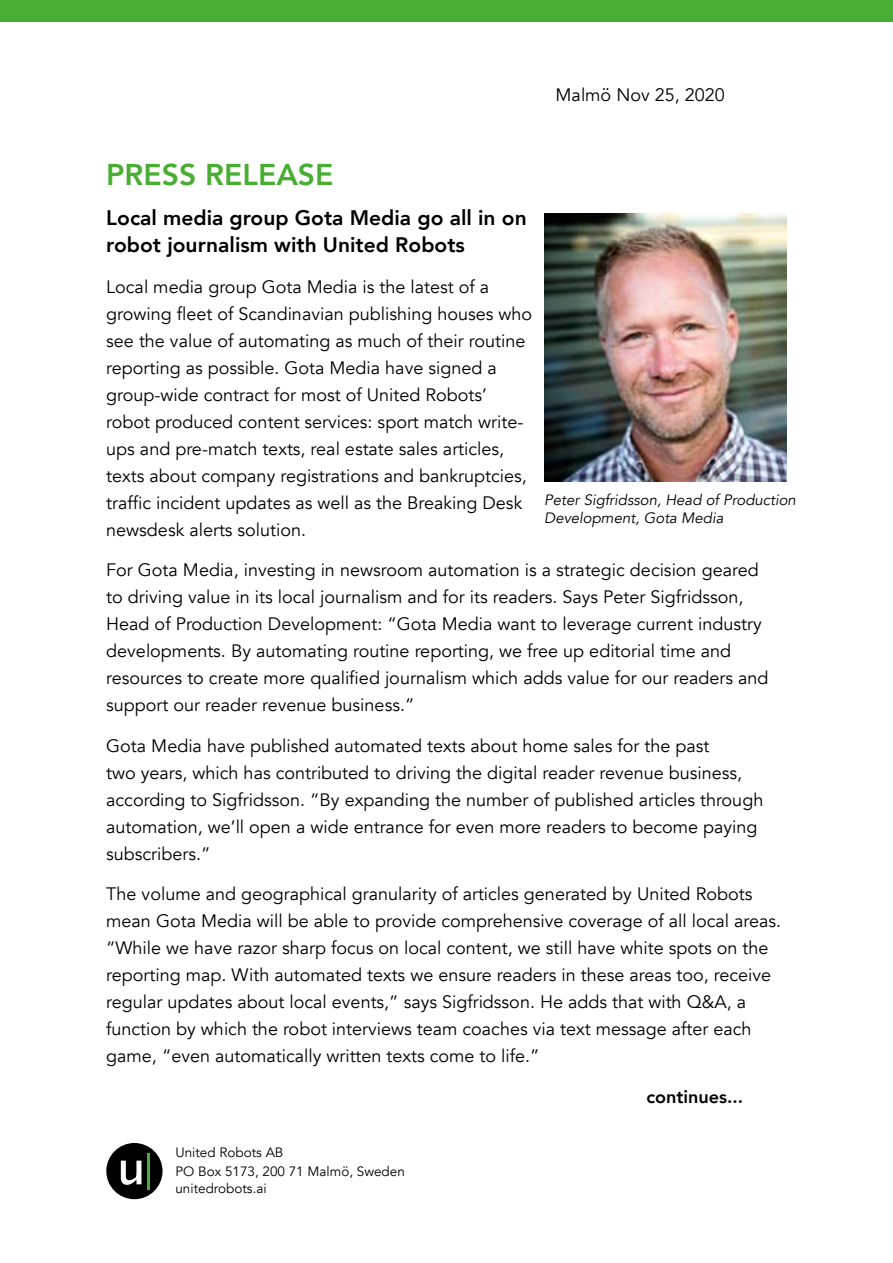
<style>
.page{position:relative;width:893px;height:1263px;background:#fff}
.page>*{position:absolute;margin:0;border:0;box-sizing:border-box;transform-origin:0 0}
.t1{font:800 30px "Avenir";color:#49ad33}
.t2{font:800 21px/27px "Avenir";color:#000}
.t3{font:18px/27px "Avenir";color:#000}
.t4{font:800 18px "Avenir";color:#000}
.t5{font:italic 15px/18px "Avenir";color:#000}
.t6{font:13.5px/18px "Avenir";color:#000}
</style>
<div class="page">
<div style="left:106px;top:1143px;width:57px;height:56px;background:#000;border-radius:50%"></div>
<hr style="left:147px;top:1153px;width:3px;height:36px;background:#49ad33">
<svg style="left:121px;top:1160px;width:20px;height:25px"></svg>
<div style="left:0;top:0;width:893px;height:21px;background:#49ad33"></div>
<img style="left:544px;top:213px;width:243px;height:268px">
<p class="t3" style="left:556px;top:82px;width:171px">Malmö Nov 25, 2020</p>
<h1 class="t1" style="left:106px;top:151px;width:229px">PRESS RELEASE</h1>
<p class="t2" style="left:106px;top:205px;width:422px">Local media group Gota Media go all in on robot journalism with United Robots</p>
<p class="t3" style="left:106px;top:273px;width:427px">Local media group Gota Media is the latest of a growing fleet of Scandinavian publishing houses who see the value of automating as much of their routine reporting as possible. Gota Media have signed a group-wide contract for most of United Robots’ robot produced content services: sport match write&shy;ups and pre-match texts, real estate sales articles, texts about company registrations and bankruptcies, traffic incident updates as well as the Breaking Desk newsdesk alerts solution.</p>
<p class="t3" style="left:106px;top:557px;width:663px">For Gota Media, investing in newsroom automation is a strategic decision geared to driving value in its local journalism and for its readers. Says Peter Sigfridsson, Head of Production Development: “Gota Media want to leverage current industry developments. By automating routine reporting, we free up editorial time and resources to create more qualified journalism which adds value for our readers and support our reader revenue business.”</p>
<p class="t3" style="left:106px;top:732px;width:658px">Gota Media have published automated texts about home sales for the past<br>two years, which has contributed to driving the digital reader revenue business, according to Sigfridsson. “By expanding the number of published articles through automation, we’ll open a wide entrance for even more readers to become paying subscribers.”</p>
<p class="t3" style="left:106px;top:881px;width:676px">The volume and geographical granularity of articles generated by United Robots mean Gota Media will be able to provide comprehensive coverage of all local areas. “While we have razor sharp focus on local content, we still have white spots on the reporting map. With automated texts we ensure readers in these areas too, receive regular updates about local events,” says Sigfridsson. He adds that with Q&amp;A, a function by which the robot interviews team coaches via text message after each game, “even automatically written texts come to life.”</p>
<p class="t4" style="left:646px;top:1083px;width:98px">continues...</p>
<p class="t5" style="left:544px;top:491px;width:253px">Peter Sigfridsson, Head of Production<br>Development, Gota Media</p>
<p class="t6" style="left:175px;top:1144px;width:231px">United Robots AB<br>PO Box 5173, 200 71 Malmö, Sweden unitedrobots.ai</p>
</div>
